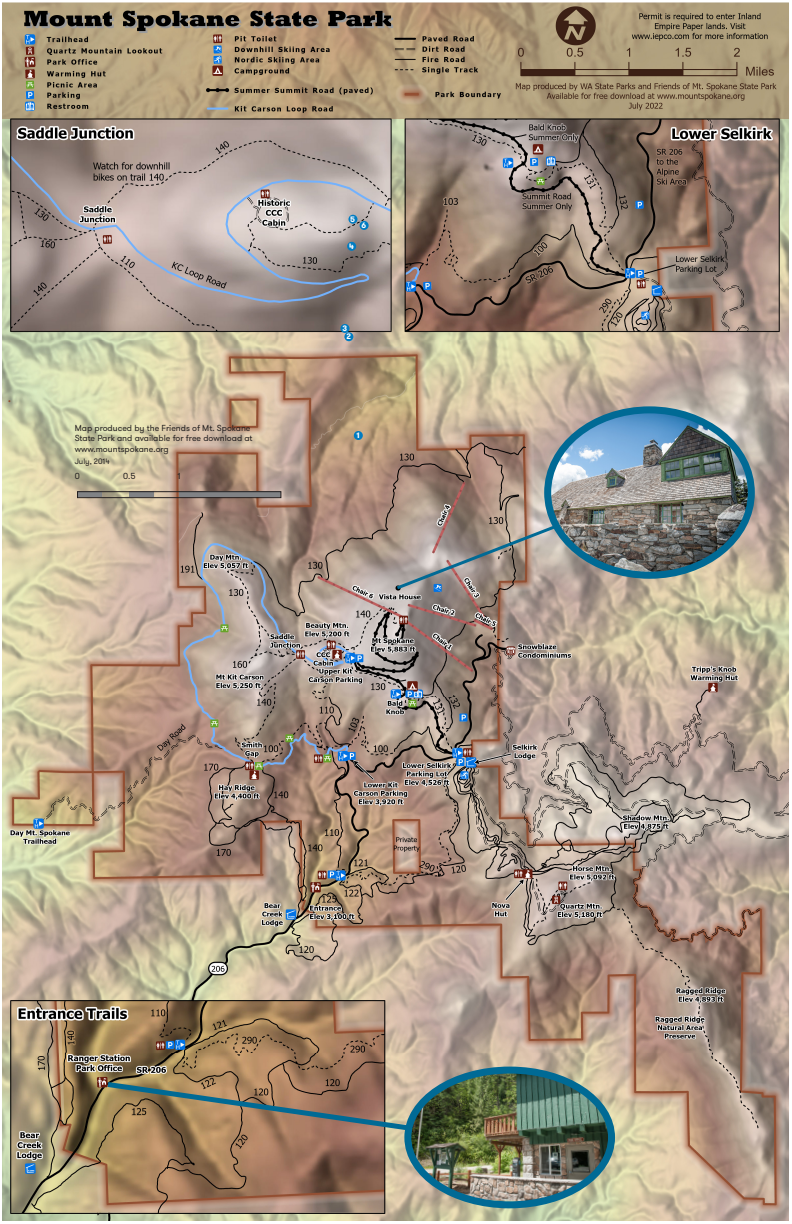
<style>
.page{position:relative;width:792px;height:1224px;background:#fff}
.page>*{position:absolute;margin:0;border:0;box-sizing:border-box;transform-origin:0 0}
.t1{font:8.7px/10.5px "GT Walsheim Pro";color:#231f20}
.t2{font:7.9px "GT Walsheim Pro";color:#231f20}
.t3{font:700 7.9px "GT Walsheim Pro";color:#fff}
</style>
<div class="page">
<img style="left:3px;top:3px;width:785px;height:1218px">
<div style="left:78px;top:491px;width:24px;height:6px;background:#808285"></div>
<div style="left:129px;top:491px;width:25px;height:6px;background:#808285"></div>
<div style="left:180px;top:491px;width:101px;height:6px;background:#808285"></div>
<div style="left:77px;top:491px;width:204px;height:7px;border:1px solid #231f20"></div>
<div style="left:348px;top:215px;width:9px;height:9px;background:#007cc2;border-radius:50%"></div>
<div style="left:360px;top:221px;width:9px;height:9px;background:#007cc2;border-radius:50%"></div>
<div style="left:347px;top:242px;width:9px;height:9px;background:#007cc2;border-radius:50%"></div>
<div style="left:340px;top:324px;width:9px;height:9px;background:#007cc2;border-radius:50%"></div>
<div style="left:344px;top:332px;width:9px;height:9px;background:#007cc2;border-radius:50%"></div>
<div style="left:354px;top:431px;width:9px;height:9px;background:#007cc2;border-radius:50%"></div>
<img style="left:548px;top:410px;width:200px;height:164px">
<div style="left:544px;top:406px;width:211px;height:173px;border:7px solid #006a95;border-radius:50%"></div>
<img style="left:408px;top:1070px;width:204px;height:132px">
<div style="left:404px;top:1067px;width:211px;height:141px;border:7px solid #006a95;border-radius:50%"></div>
<svg style="left:394px;top:523px;width:165px;height:69px;background:#a19892"></svg>
<svg style="left:102px;top:1079px;width:312px;height:55px;background:#978066"></svg>
<p class="t1" style="left:75px;top:423px;width:179px">Map produced by the Friends of Mt. Spokane<br>State Park and available for free download at www.mountspokane.org</p>
<p class="t2" style="left:75px;top:456px;width:36px">July, 2014</p>
<p class="t1" style="left:75px;top:471px;width:7px">0</p>
<p class="t1" style="left:123px;top:471px;width:14px">0.5</p>
<p class="t1" style="left:177px;top:471px;width:5px">1</p>
<p class="t3" style="left:350px;top:214px;width:6px">5</p>
<p class="t3" style="left:362px;top:220px;width:6px">6</p>
<p class="t3" style="left:349px;top:241px;width:6px">4</p>
<p class="t3" style="left:342px;top:323px;width:6px">3</p>
<p class="t3" style="left:346px;top:331px;width:6px">2</p>
<p class="t3" style="left:357px;top:430px;width:5px">1</p>
</div>
